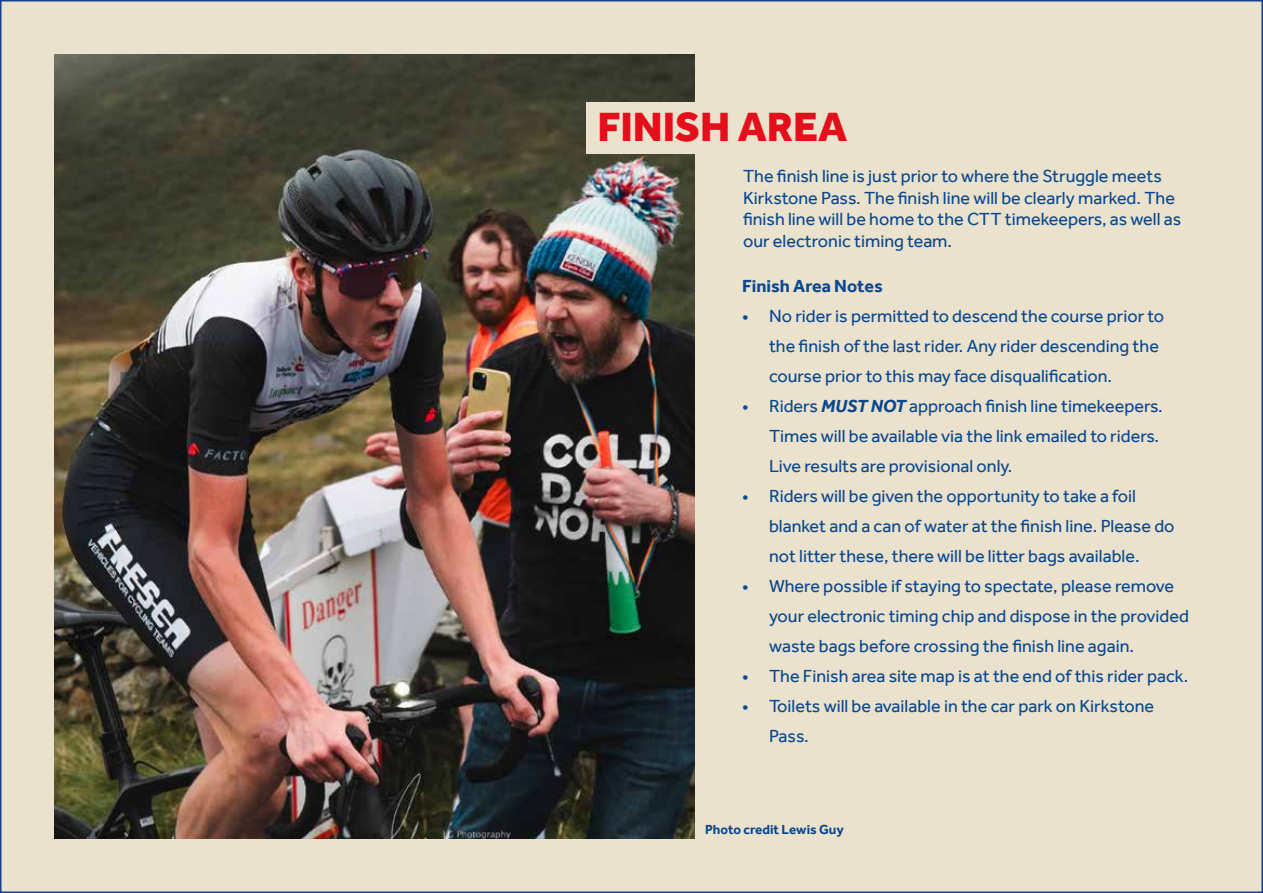
<style>
.page{position:relative;width:1263px;height:893px;background:#fff}
.page>*{position:absolute;margin:0;border:0;box-sizing:border-box;transform-origin:0 0}
.t1{font:800 42px "Effra";color:#e30f1b}
.t2{font:18px/30px "Effra";color:#094790}
.t3{font:700 18px "Effra";color:#094790}
.t4{font:700 13.5px "Effra";color:#094790}
.s1{font-weight:700;font-style:italic}
</style>
<div class="page">
<div style="left:1px;top:1px;width:1261px;height:891px;background:#eae2cc"></div>
<img style="left:54px;top:54px;width:640px;height:785px">
<div style="left:586px;top:102px;width:463px;height:51px;background:#eae2cc"></div>
<h1 class="t1" style="left:597px;top:102px;width:251px">FINISH AREA</h1>
<p class="t2" style="left:743px;top:165px;width:440px;line-height:21.6px">The finish line is just prior to where the Struggle meets Kirkstone Pass. The finish line will be clearly marked. The finish line will be home to the CTT timekeepers, as well as our electronic timing team.</p>
<p class="t3" style="left:742px;top:275px;width:142px">Finish Area Notes</p>
<p class="t2" style="left:769px;top:300px;width:397px;text-indent:-27px">• No rider is permitted to descend the course prior to the finish of the last rider. Any rider descending the course prior to this may face disqualification.</p>
<p class="t2" style="left:769px;top:390px;width:395px;text-indent:-27px">• Riders <span class="s1">MUST NOT</span> approach finish line timekeepers.<br>Times will be available via the link emailed to riders.<br>Live results are provisional only.</p>
<p class="t2" style="left:769px;top:480px;width:407px;text-indent:-27px">• Riders will be given the opportunity to take a foil blanket and a can of water at the finish line. Please do not litter these, there will be litter bags available.</p>
<p class="t2" style="left:769px;top:570px;width:421px;text-indent:-27px">• Where possible if staying to spectate, please remove your electronic timing chip and dispose in the provided waste bags before crossing the finish line again.</p>
<p class="t2" style="left:742px;top:660px;width:448px">• The Finish area site map is at the end of this rider pack.</p>
<p class="t2" style="left:769px;top:690px;width:387px;text-indent:-27px">• Toilets will be available in the car park on Kirkstone<br>Pass.</p>
<p class="t4" style="left:705px;top:822px;width:140px">Photo credit Lewis Guy</p>
</div>
